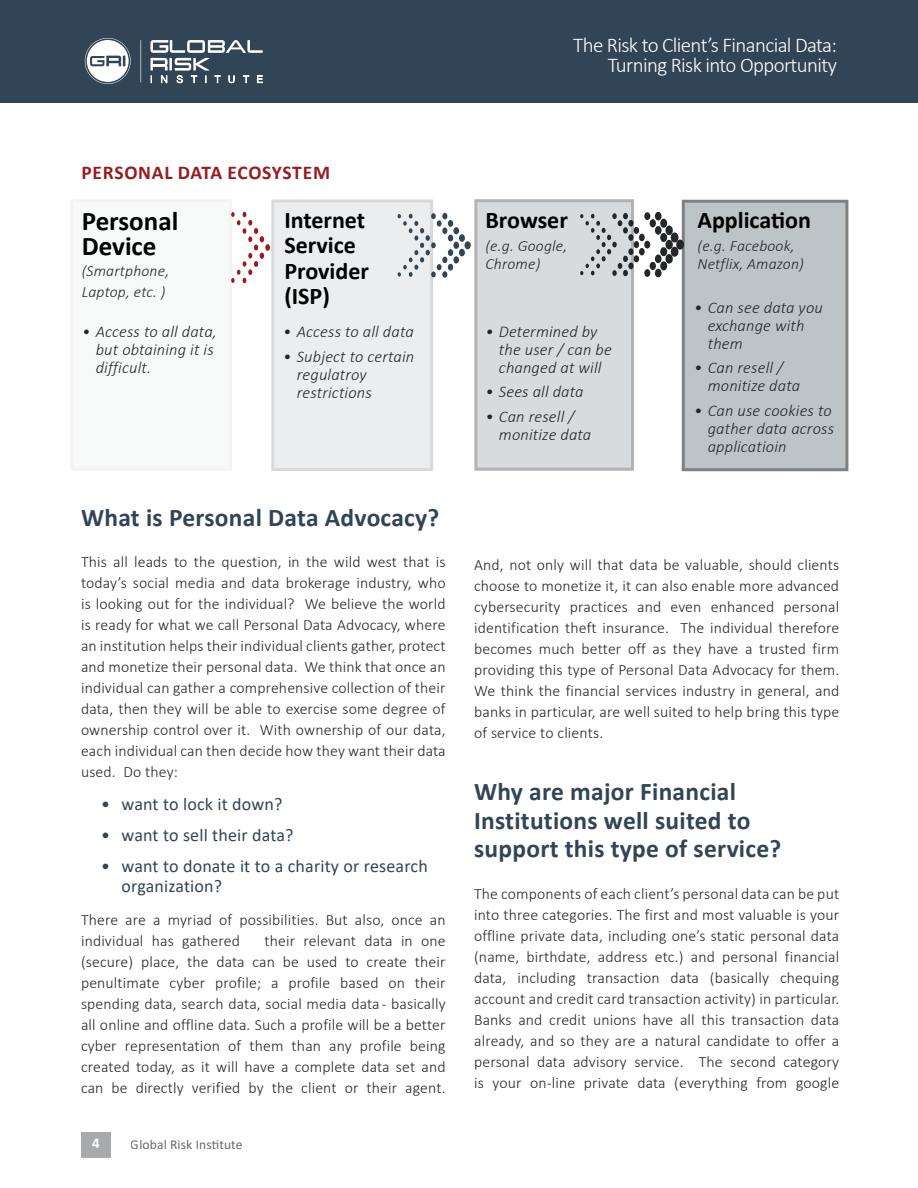
<style>
.page{position:relative;width:918px;height:1188px;background:#fff}
.page>*{position:absolute;margin:0;border:0;box-sizing:border-box;transform-origin:0 0}
.t1{font:700 27px/25.5px "Calibri";color:#000}
.t2{font:700 25.5px/28.5px "Calibri";letter-spacing:.01em;color:#324556}
.t3{font:700 24px/25.5px "Calibri";color:#000}
.t4{font:300 21px/19.5px "Calibri";letter-spacing:-.03em;color:#fff;text-align:right}
.t5{font:700 19.5px "Calibri";letter-spacing:.035em;color:#981c1f}
.t6{font:18px/20.2px "Calibri";letter-spacing:.01em;color:#324556}
.t7{font:italic 300 16.5px/18px "Calibri";letter-spacing:.01em;color:#242629}
.t8{font:300 15.75px/21px "Calibri";letter-spacing:.01em;color:#242629;text-align:justify}
.t9{font:italic 300 15.75px/18px "Calibri";letter-spacing:.01em;color:#242629}
.t10{font:700 15px "Calibri";color:#fff}
.t11{font:13.5px "Calibri";letter-spacing:.01em;color:#242629}
</style>
<div class="page">
<div style="left:81px;top:1132px;width:30px;height:25px;background:#a8a9aa"></div>
<div style="left:0;top:0;width:918px;height:102px;background:#324556"></div>
<svg style="left:141px;top:40px;width:1px;height:43px"></svg>
<svg style="left:85px;top:38px;width:46px;height:46px"></svg>
<svg style="left:150px;top:40px;width:113px;height:43px"></svg>
<div style="left:72px;top:201px;width:159px;height:268px;background:#f8f9f9"></div>
<div style="left:273px;top:201px;width:159px;height:268px;background:#ebedee"></div>
<div style="left:476px;top:201px;width:157px;height:268px;background:#d7dbde"></div>
<div style="left:683px;top:201px;width:164px;height:269px;background:#bdc4c8"></div>
<svg style="left:231px;top:212px;width:39px;height:71px"></svg>
<div style="left:459px;top:234px;width:6px;height:8px;background:#324556;border-radius:50%"></div>
<div style="left:459px;top:249px;width:6px;height:7px;background:#324556;border-radius:50%"></div>
<svg style="left:465px;top:241px;width:6px;height:8px"></svg>
<svg style="left:398px;top:213px;width:61px;height:65px"></svg>
<svg style="left:580px;top:212px;width:104px;height:65px"></svg>
<div style="left:660px;top:261px;width:7px;height:9px;background:#242629;border-radius:50%"></div>
<div style="left:650px;top:262px;width:6px;height:8px;background:#242629;border-radius:50%"></div>
<h3 class="t4" style="left:573px;top:36px;width:265px">The Risk to Client’s Financial Data:<br>Turning Risk into Opportunity</h3>
<p class="t5" style="left:81px;top:159px;width:250px">PERSONAL DATA ECOSYSTEM</p>
<h1 class="t1" style="left:82px;top:208px;width:98px">Personal<br>Device</h1>
<p class="t9" style="left:82px;top:261px;width:89px;line-height:21px">(Smartphone,<br>Laptop, etc. )</p>
<p class="t7" style="left:96px;top:322px;width:123px;text-indent:-13px">• Access to all data, but obtaining it is difficult.</p>
<h3 class="t3" style="left:284px;top:207px;width:86px">Internet<br>Service<br>Provider (ISP)</h3>
<p class="t7" style="left:283px;top:322px;width:132px">• Access to all data</p>
<p class="t7" style="left:297px;top:347px;width:119px;text-indent:-13px">• Subject to certain regulatroy restrictions</p>
<h2 class="t2" style="left:81px;top:503px;width:360px">What is Personal Data Advocacy?</h2>
<p class="t8" style="left:81px;top:551px;width:366px">This all leads to the question, in the wild west that is today’s social media and data brokerage industry, who is looking out for the individual? We believe the world is ready for what we call Personal Data Advocacy, where an institution helps their individual clients gather, protect and monetize their personal data. We think that once an individual can gather a comprehensive collection of their data, then they will be able to exercise some degree of ownership control over it. With ownership of our data, each individual can then decide how they want their data used. Do they:</p>
<p class="t6" style="left:101px;top:793px;width:183px">• want to lock it down?</p>
<p class="t6" style="left:101px;top:824px;width:194px">• want to sell their data?</p>
<p class="t6" style="left:122px;top:855px;width:308px;text-indent:-20px">• want to donate it to a charity or research organization?</p>
<p class="t8" style="left:81px;top:909px;width:366px">There are a myriad of possibilities. But also, once an individual has gathered</p>
<p class="t8" style="left:81px;top:930px;width:366px;text-indent:183px">their relevant data in one (secure) place, the data can be used to create their penultimate cyber profile; a profile based on their spending data, search data, social media data - basically all online and offline data. Such a profile will be a better cyber representation of them than any profile being created today, as it will have a complete data set and can be directly verified by the client or their agent.</p>
<p class="t10" style="left:92px;top:1133px;width:9px">4</p>
<p class="t11" style="left:131px;top:1135px;width:113px">Global Risk Institute</p>
<h3 class="t3" style="left:485px;top:207px;width:84px">Browser</h3>
<p class="t9" style="left:485px;top:237px;width:83px">(e.g. Google,<br>Chrome)</p>
<p class="t7" style="left:499px;top:322px;width:114px;text-indent:-13px">• Determined by the user / can be changed at will</p>
<p class="t7" style="left:485px;top:383px;width:100px">• Sees all data</p>
<p class="t7" style="left:499px;top:408px;width:94px;text-indent:-13px">• Can resell / monitize data</p>
<h3 class="t3" style="left:698px;top:207px;width:115px">Application</h3>
<p class="t9" style="left:698px;top:237px;width:108px">(e.g. Facebook,<br>Netflix, Amazon)</p>
<p class="t7" style="left:708px;top:298px;width:117px;text-indent:-13px">• Can see data you exchange with them</p>
<p class="t7" style="left:708px;top:359px;width:94px;text-indent:-13px">• Can resell / monitize data</p>
<p class="t7" style="left:708px;top:402px;width:128px;text-indent:-13px">• Can use cookies to gather data across applicatioin</p>
<p class="t8" style="left:474px;top:554px;width:367px">And, not only will that data be valuable, should clients choose to monetize it, it can also enable more advanced cybersecurity practices and even enhanced personal identification theft insurance. The individual therefore becomes much better off as they have a trusted firm providing this type of Personal Data Advocacy for them.<br>We think the financial services industry in general, and banks in particular, are well suited to help bring this type of service to clients.</p>
<h2 class="t2" style="left:474px;top:777px;width:309px">Why are major Financial<br>Institutions well suited to support this type of service?</h2>
<p class="t8" style="left:474px;top:883px;width:367px">The components of each client’s personal data can be put into three categories. The first and most valuable is your offline private data, including one’s static personal data (name, birthdate, address etc.) and personal financial data, including transaction data (basically chequing account and credit card transaction activity) in particular.<br>Banks and credit unions have all this transaction data already, and so they are a natural candidate to offer a personal data advisory service. The second category is your on-line private data (everything from google</p>
</div>
